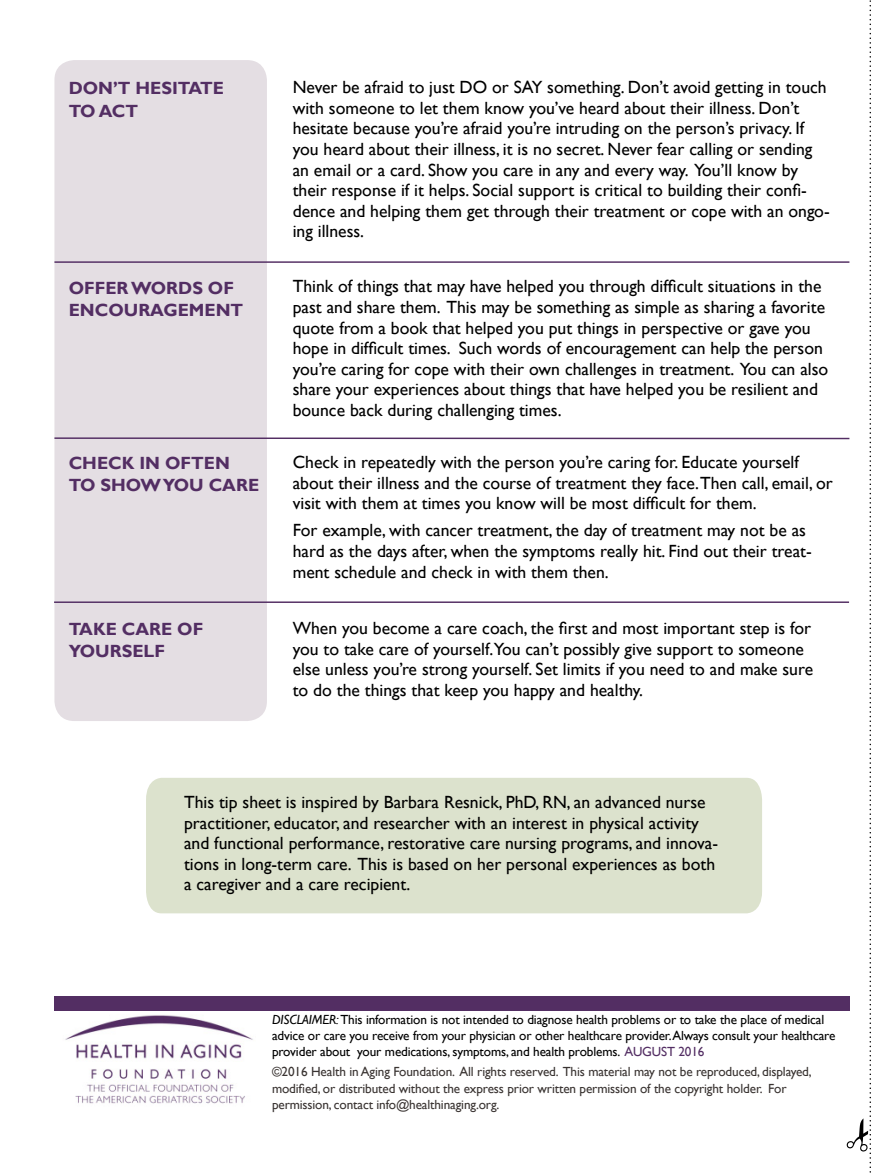
<style>
.page{position:relative;width:891px;height:1175px;background:#fff}
.page>*{position:absolute;margin:0;border:0;box-sizing:border-box;transform-origin:0 0}
.t1{font:17.7px/20.5px "Gill Sans";color:#000}
.t2{font:700 17.7px/22px "Gill Sans";color:#532e63}
.t3{font:13.2px/16.2px "Gill Sans";letter-spacing:-.01em;color:#000}
.t4{font:13.2px/16.2px "Gill Sans";letter-spacing:-.01em;color:#3a3432}
.s1{font-style:italic}
.s2{color:#532e63}
</style>
<div class="page">
<svg style="left:847px;top:0;width:24px;height:1173px"></svg>
<div style="left:54px;top:60px;width:213px;height:661px;background:#e4dee3;border-radius:20px"></div>
<hr style="left:54px;top:261px;width:795px;height:2px;background:#532e63">
<hr style="left:54px;top:437px;width:795px;height:2px;background:#532e63">
<hr style="left:54px;top:601px;width:795px;height:2px;background:#532e63">
<div style="left:54px;top:996px;width:795px;height:15px;background:#532e63"></div>
<img style="left:65px;top:1015px;width:188px;height:89px">
<div style="left:146px;top:778px;width:616px;height:135px;background:#dce2cd"></div>
<p class="t2" style="left:69px;top:78px;width:157px">DON’T HESITATE<br>TO ACT</p>
<p class="t1" style="left:293px;top:77px;width:539px">Never be afraid to just DO or SAY something. Don’t avoid getting in touch with someone to let them know you’ve heard about their illness. Don’t hesitate because you’re afraid you’re intruding on the person’s privacy. If you heard about their illness, it is no secret. Never fear calling or sending an email or a card. Show you care in any and every way. You’ll know by their response if it helps. Social support is critical to building their confi&shy;dence and helping them get through their treatment or cope with an ongo&shy;ing illness.</p>
<p class="t2" style="left:69px;top:277px;width:176px">OFFER WORDS OF<br>ENCOURAGEMENT</p>
<p class="t1" style="left:293px;top:276px;width:537px">Think of things that may have helped you through difficult situations in the past and share them. This may be something as simple as sharing a favorite quote from a book that helped you put things in perspective or gave you hope in difficult times. Such words of encouragement can help the person you’re caring for cope with their own challenges in treatment. You can also share your experiences about things that have helped you be resilient and bounce back during challenging times.</p>
<p class="t2" style="left:69px;top:453px;width:192px">CHECK IN OFTEN<br>TO SHOW YOU CARE</p>
<p class="t1" style="left:293px;top:452px;width:541px">Check in repeatedly with the person you’re caring for. Educate yourself about their illness and the course of treatment they face.Then call, email, or visit with them at times you know will be most difficult for them.</p>
<p class="t1" style="left:293px;top:520px;width:521px">For example, with cancer treatment, the day of treatment may not be as hard as the days after, when the symptoms really hit. Find out their treat&shy;ment schedule and check in with them then.</p>
<p class="t2" style="left:69px;top:618px;width:136px">TAKE CARE OF<br>YOURSELF</p>
<p class="t1" style="left:293px;top:618px;width:522px">When you become a care coach, the first and most important step is for you to take care of yourself.You can’t possibly give support to someone else unless you’re strong yourself. Set limits if you need to and make sure to do the things that keep you happy and healthy.</p>
<p class="t1" style="left:184px;top:792px;width:536px">This tip sheet is inspired by Barbara Resnick, PhD, RN, an advanced nurse practitioner, educator, and researcher with an interest in physical activity and functional performance, restorative care nursing programs, and innova&shy;tions in long-term care. This is based on her personal experiences as both a caregiver and a care recipient.</p>
<p class="t3" style="left:272px;top:1011px;width:565px"><span class="s1">DISCLAIMER:</span> This information is not intended to diagnose health problems or to take the place of medical advice or care you receive from your physician or other healthcare provider.Always consult your healthcare provider about your medications, symptoms, and health problems. <span class="s2">AUGUST 2016</span></p>
<p class="t4" style="left:272px;top:1064px;width:541px">©2016 Health in Aging Foundation. All rights reserved. This material may not be reproduced, displayed, modified, or distributed without the express prior written permission of the copyright holder. For permission, contact info@healthinaging.org.</p>
</div>
